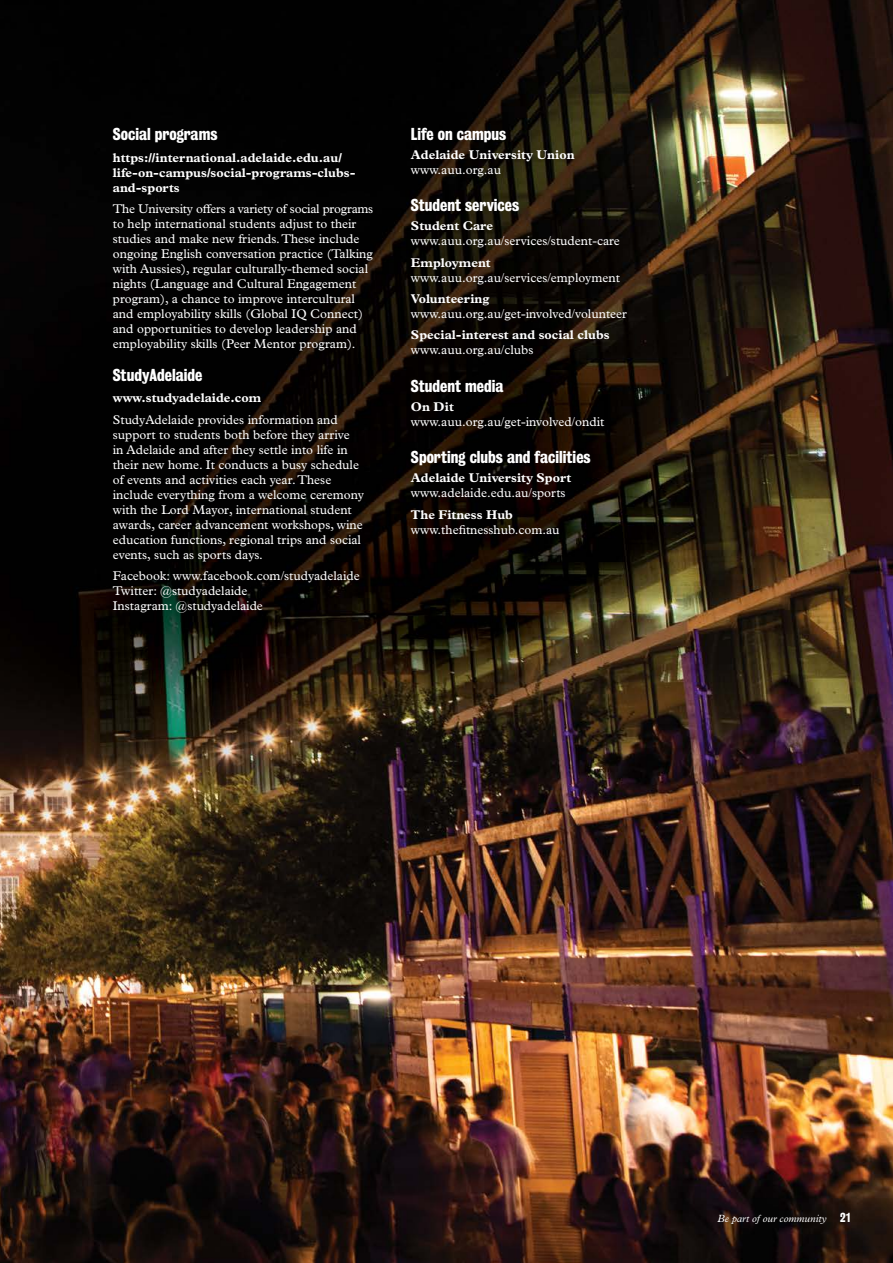
<style>
.page{position:relative;width:893px;height:1263px;background:#fff}
.page>*{position:absolute;margin:0;border:0;box-sizing:border-box;transform-origin:0 0}
.t1{font:700 15.75px "Bureau Grot Condensed";color:#fff}
.t2{font:12.75px/15px "Plantin MT Std";color:#fff}
.t3{font:700 12.75px/15px "Plantin MT Std";color:#fff}
.t4{font:italic 10.5px "Plantin MT Std";color:#fff}
.s1{font-family:"Bureau Grot Condensed";font-weight:700;font-style:normal;font-size:12px}
</style>
<div class="page">
<img style="left:0;top:0;width:893px;height:1263px">
<p class="t1" style="left:113px;top:125px;width:106px">Social programs</p>
<p class="t3" style="left:113px;top:150px;width:244px">https://international.adelaide.edu.au/ life-on-campus/social-programs-clubs&shy;and-sports</p>
<p class="t2" style="left:113px;top:201px;width:262px">The University offers a variety of social programs to help international students adjust to their studies and make new friends. These include ongoing English conversation practice (Talking with Aussies), regular culturally-themed social nights (Language and Cultural Engagement program), a chance to improve intercultural and employability skills (Global IQ Connect) and opportunities to develop leadership and employability skills (Peer Mentor program).</p>
<p class="t1" style="left:113px;top:366px;width:91px">StudyAdelaide</p>
<p class="t3" style="left:113px;top:390px;width:150px">www.studyadelaide.com</p>
<p class="t2" style="left:113px;top:412px;width:252px">StudyAdelaide provides information and support to students both before they arrive<br>in Adelaide and after they settle into life in their new home. It conducts a busy schedule of events and activities each year. These include everything from a welcome ceremony with the Lord Mayor, international student awards, career advancement workshops, wine education functions, regional trips and social events, such as sports days.</p>
<p class="t2" style="left:113px;top:568px;width:248px">Facebook: www.facebook.com/studyadelaide<br>Twitter: @studyadelaide<br>Instagram: @studyadelaide</p>
<p class="t1" style="left:411px;top:124px;width:97px">Life on campus</p>
<p class="t3" style="left:411px;top:147px;width:165px">Adelaide University Union</p>
<p class="t2" style="left:411px;top:162px;width:91px">www.auu.org.au</p>
<p class="t1" style="left:411px;top:196px;width:110px">Student services</p>
<p class="t3" style="left:411px;top:218px;width:84px">Student Care</p>
<p class="t2" style="left:411px;top:233px;width:210px">www.auu.org.au/services/student-care</p>
<p class="t3" style="left:411px;top:255px;width:81px">Employment</p>
<p class="t2" style="left:411px;top:270px;width:210px">www.auu.org.au/services/employment</p>
<p class="t3" style="left:411px;top:291px;width:80px">Volunteering</p>
<p class="t2" style="left:411px;top:306px;width:217px">www.auu.org.au/get-involved/volunteer</p>
<p class="t3" style="left:411px;top:327px;width:200px">Special-interest and social clubs</p>
<p class="t2" style="left:411px;top:343px;width:124px">www.auu.org.au/clubs</p>
<p class="t1" style="left:411px;top:376px;width:94px">Student media</p>
<p class="t3" style="left:411px;top:399px;width:44px">On Dit</p>
<p class="t2" style="left:411px;top:414px;width:195px">www.auu.org.au/get-involved/ondit</p>
<p class="t1" style="left:411px;top:448px;width:181px">Sporting clubs and facilities</p>
<p class="t3" style="left:411px;top:470px;width:162px">Adelaide University Sport</p>
<p class="t2" style="left:411px;top:485px;width:156px">www.adelaide.edu.au/sports</p>
<p class="t3" style="left:411px;top:507px;width:104px">The Fitness Hub</p>
<p class="t2" style="left:411px;top:522px;width:150px">www.thefitnesshub.com.au</p>
<p class="t4" style="left:717px;top:1212px;width:135px">Be part of our community <span class="s1">21</span></p>
</div>
